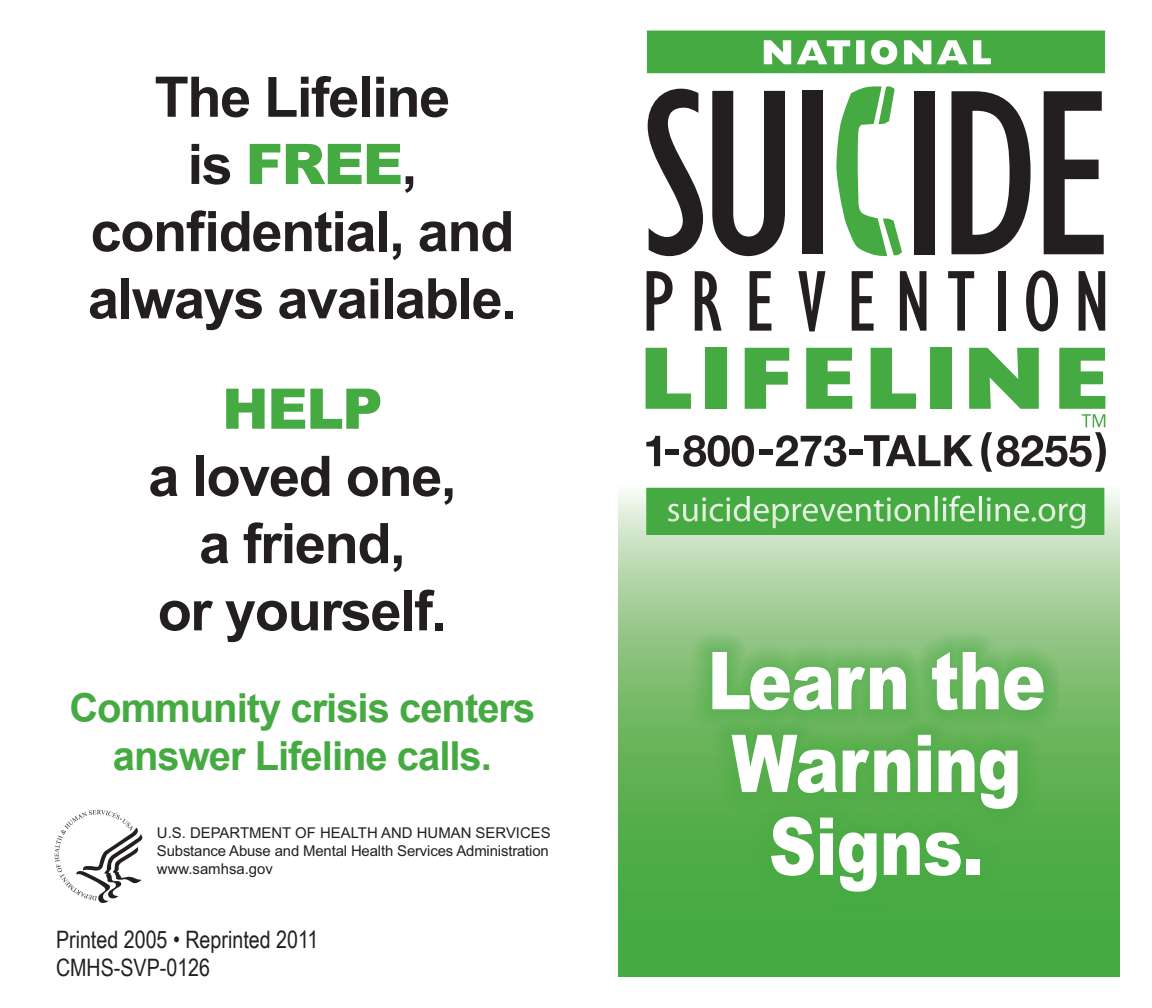
<style>
.page{position:relative;width:1152px;height:1008px;background:#fff}
.page>*{position:absolute;margin:0;border:0;box-sizing:border-box;transform-origin:0 0}
.t1{font:900 80px/82.8px "Arial";letter-spacing:-.01em;color:#fff;text-align:center;scale:.82 1}
.t2{font:700 56px/67.2px "Arial";letter-spacing:-.025em;color:#231f20;text-align:center}
.t3{font:700 40px/48px "Arial";letter-spacing:-.025em;color:#46aa42;text-align:center}
.t4{font:24px/28px "Arial Narrow";color:#231f20}
.t5{font:14.8px/18px "Arial";letter-spacing:-.01em;color:#231f20}
.t6{font:11.6px "Times New Roman";color:#231f20}
.s1{font-weight:900;color:#46aa42}
</style>
<div class="page">
<svg style="left:619px;top:487px;width:501px;height:490px;background:#7dbf74"></svg>
<svg style="left:647px;top:31px;width:458px;height:42px;background:#62b75f"></svg>
<div style="left:914px;top:91px;width:21px;height:163px;background:#231f20"></div>
<svg style="left:951px;top:91px;width:80px;height:163px"></svg>
<svg style="left:1044px;top:91px;width:60px;height:163px"></svg>
<svg style="left:648px;top:89px;width:55px;height:167px"></svg>
<svg style="left:712px;top:91px;width:73px;height:165px"></svg>
<div style="left:802px;top:91px;width:21px;height:163px;background:#231f20"></div>
<svg style="left:836px;top:86px;width:66px;height:171px"></svg>
<svg style="left:647px;top:271px;width:26px;height:60px"></svg>
<svg style="left:695px;top:271px;width:27px;height:60px"></svg>
<svg style="left:750px;top:271px;width:21px;height:60px"></svg>
<svg style="left:798px;top:271px;width:28px;height:60px"></svg>
<svg style="left:852px;top:271px;width:22px;height:60px"></svg>
<svg style="left:900px;top:271px;width:27px;height:60px"></svg>
<svg style="left:948px;top:271px;width:26px;height:60px"></svg>
<div style="left:998px;top:271px;width:8px;height:60px;background:#231f20"></div>
<svg style="left:1026px;top:270px;width:32px;height:61px"></svg>
<svg style="left:1079px;top:271px;width:26px;height:60px"></svg>
<svg style="left:646px;top:348px;width:45px;height:61px"></svg>
<div style="left:705px;top:348px;width:22px;height:61px;background:#46aa42"></div>
<svg style="left:745px;top:348px;width:44px;height:61px"></svg>
<svg style="left:806px;top:348px;width:46px;height:61px"></svg>
<svg style="left:646px;top:436px;width:14px;height:30px"></svg>
<div style="left:665px;top:449px;width:13px;height:6px;background:#231f20"></div>
<svg style="left:683px;top:435px;width:71px;height:32px"></svg>
<div style="left:760px;top:449px;width:13px;height:6px;background:#231f20"></div>
<svg style="left:776px;top:435px;width:70px;height:32px"></svg>
<div style="left:849px;top:449px;width:14px;height:6px;background:#231f20"></div>
<svg style="left:864px;top:348px;width:242px;height:124px"></svg>
<svg style="left:646px;top:488px;width:458px;height:47px;background:#5bb357"></svg>
<svg style="left:686px;top:626px;width:373px;height:281px;background:#5cb053"></svg>
<svg style="left:55px;top:810px;width:88px;height:93px"></svg>
<p class="t2" style="left:88px;top:65px;width:431px">The Lifeline<br>is <span class="s1">FREE</span>, confidential, and always available.</p>
<p class="t2" style="left:148px;top:377px;width:310px"><span class="s1">HELP<br></span>a loved one, a friend,<br>or yourself.</p>
<p class="t3" style="left:69px;top:685px;width:468px">Community crisis centers answer Lifeline calls.</p>
<p class="t6" style="left:120px;top:811px;width:4px">·</p>
<p class="t5" style="left:157px;top:824px;width:395px">U.S. DEPARTMENT OF HEALTH AND HUMAN SERVICES<br>Substance Abuse and Mental Health Services Administration www.samhsa.gov</p>
<p class="t4" style="left:56px;top:925px;width:264px">Printed 2005 • Reprinted 2011<br>CMHS-SVP-0126</p>
<p class="t1" style="left:708px;top:637px;width:414px">Learn the<br>Warning<br>Signs.</p>
</div>
